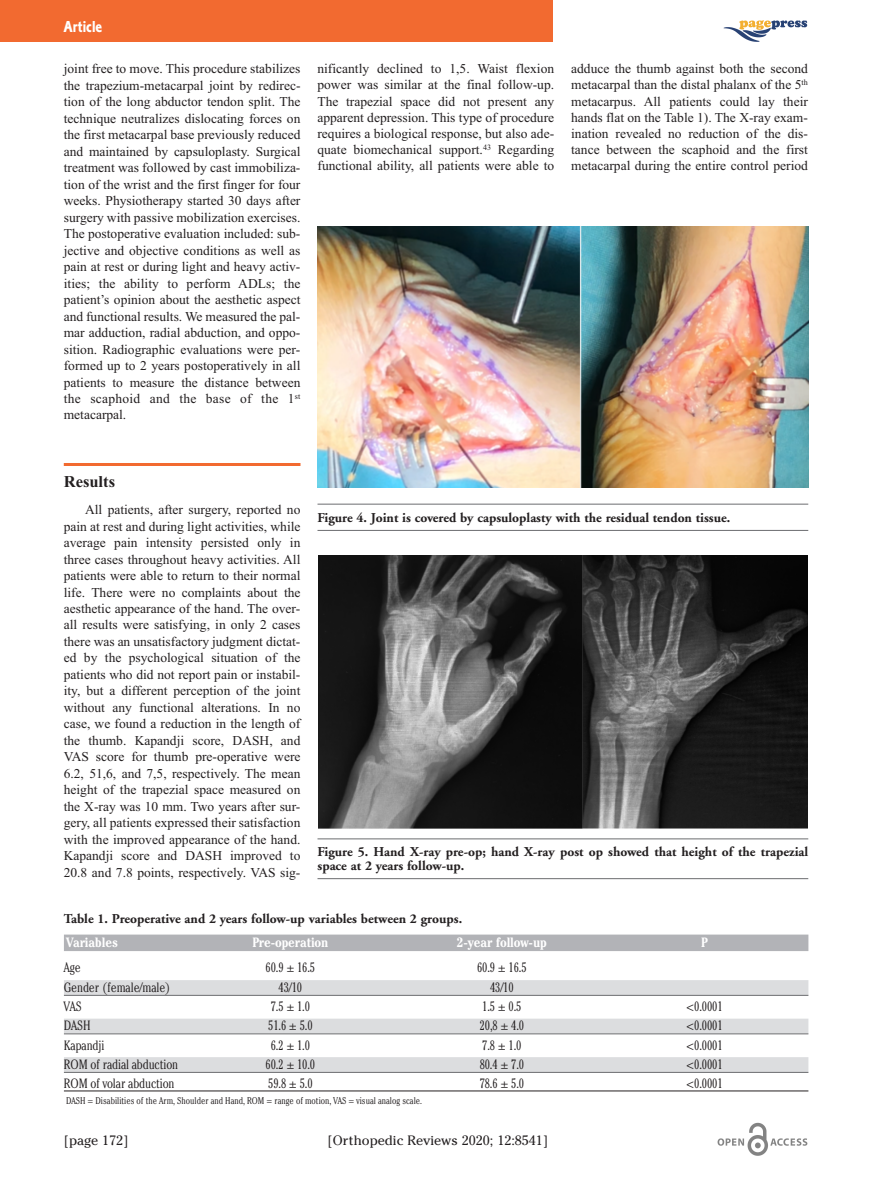
<style>
.page{position:relative;width:893px;height:1191px;background:#fff}
.page>*{position:absolute;margin:0;border:0;box-sizing:border-box;transform-origin:0 0}
.t1{font:700 16.5px "Times New Roman";color:#231f20}
.t2{font:16.5px "Corinthian Bold Condensed Plain";color:#fff}
.t3{font:13.5px/16.5px "Times New Roman";color:#231f20;text-align:justify}
.t4{font:700 13.5px/13.5px "Adobe Garamond";color:#231f20}
.t5{font:300 condensed 13.5px "Cheltenham";letter-spacing:-.01em;color:#231f20}
.t6{font:13.5px "Cheltenham";color:#231f20}
.t7{font:700 condensed 13.5px "Cheltenham";letter-spacing:-.01em;color:#fff}
.t8{font:300 condensed 9.75px "Cheltenham";color:#231f20}
</style>
<div class="page">
<hr style="left:64px;top:463px;width:236px;height:3px;background:#f26a30">
<div style="left:0;top:0;width:553px;height:42px;background:#f26a30"></div>
<img style="left:717px;top:1123px;width:91px;height:33px">
<img style="left:723px;top:20px;width:84px;height:22px">
<div style="left:64px;top:934px;width:744px;height:17px;background:#b2b3b7"></div>
<div style="left:64px;top:980px;width:744px;height:15px;background:#dcdddf"></div>
<hr style="left:64px;top:995px;width:744px;height:1px;background:#6c6d70">
<div style="left:64px;top:1018px;width:744px;height:15px;background:#dcdddf"></div>
<hr style="left:64px;top:1033px;width:744px;height:1px;background:#6c6d70">
<div style="left:64px;top:1057px;width:744px;height:15px;background:#dcdddf"></div>
<hr style="left:64px;top:1072px;width:744px;height:1px;background:#6c6d70">
<hr style="left:64px;top:1090px;width:744px;height:1px;background:#231f20">
<hr style="left:317px;top:504px;width:491px;height:1px;background:#6c6d70">
<hr style="left:317px;top:530px;width:491px;height:1px;background:#6c6d70">
<img style="left:317px;top:227px;width:491px;height:260px">
<hr style="left:317px;top:838px;width:491px;height:1px;background:#6c6d70">
<hr style="left:317px;top:878px;width:491px;height:1px;background:#6c6d70">
<img style="left:318px;top:555px;width:489px;height:273px">
<p class="t2" style="left:63px;top:21px;width:40px">Article</p>
<p class="t3" style="left:64px;top:60px;width:238px">joint free to move. This procedure stabilizes the trapezium-metacarpal joint by redirec&shy;tion of the long abductor tendon split. The technique neutralizes dislocating forces on the first metacarpal base previously reduced and maintained by capsuloplasty. Surgical treatment was followed by cast immobiliza&shy;tion of the wrist and the first finger for four weeks. Physiotherapy started 30 days after surgery with passive mobilization exercises.<br>The postoperative evaluation included: sub&shy;jective and objective conditions as well as pain at rest or during light and heavy activ&shy;ities; the ability to perform ADLs; the patient’s opinion about the aesthetic aspect and functional results. We measured the pal&shy;mar adduction, radial abduction, and oppo&shy;sition. Radiographic evaluations were per&shy;formed up to 2 years postoperatively in all patients to measure the distance between the scaphoid and the base of the 1<sup>st </sup>metacarpal.</p>
<p class="t3" style="left:317px;top:60px;width:238px">nificantly declined to 1,5. Waist flexion power was similar at the final follow-up.<br>The trapezial space did not present any apparent depression. This type of procedure requires a biological response, but also ade&shy;quate biomechanical support.<sup>43</sup> Regarding functional ability, all patients were able to</p>
<p class="t3" style="left:571px;top:60px;width:238px">adduce the thumb against both the second metacarpal than the distal phalanx of the 5<sup>th </sup>metacarpus. All patients could lay their hands flat on the Table 1). The X-ray exam&shy;ination revealed no reduction of the dis&shy;tance between the scaphoid and the first metacarpal during the entire control period</p>
<p class="t1" style="left:64px;top:472px;width:53px">Results</p>
<p class="t3" style="left:64px;top:501px;width:238px;text-indent:21px">All patients, after surgery, reported no pain at rest and during light activities, while average pain intensity persisted only in three cases throughout heavy activities. All patients were able to return to their normal life. There were no complaints about the aesthetic appearance of the hand. The over&shy;all results were satisfying, in only 2 cases there was an unsatisfactory judgment dictat&shy;ed by the psychological situation of the patients who did not report pain or instabil&shy;ity, but a different perception of the joint without any functional alterations. In no case, we found a reduction in the length of the thumb. Kapandji score, DASH, and VAS score for thumb pre-operative were 6.2, 51,6, and 7,5, respectively. The mean height of the trapezial space measured on the X-ray was 10 mm. Two years after sur&shy;gery, all patients expressed their satisfaction with the improved appearance of the hand.<br>Kapandji score and DASH improved to 20.8 and 7.8 points, respectively. VAS sig-</p>
<p class="t4" style="left:317px;top:511px;width:414px">Figure 4. Joint is covered by capsuloplasty with the residual tendon tissue.</p>
<p class="t4" style="left:317px;top:846px;width:492px">Figure 5. Hand X-ray pre-op; hand X-ray post op showed that height of the trapezial space at 2 years follow-up.</p>
<p class="t4" style="left:64px;top:913px;width:400px">Table 1. Preoperative and 2 years follow-up variables between 2 groups.</p>
<p class="t7" style="left:66px;top:937px;width:53px">Variables</p>
<p class="t7" style="left:252px;top:937px;width:78px">Pre-operation</p>
<p class="t7" style="left:457px;top:937px;width:91px">2-year follow-up</p>
<p class="t7" style="left:701px;top:937px;width:8px">P</p>
<p class="t5" style="left:64px;top:963px;width:19px">Age</p>
<p class="t5" style="left:266px;top:963px;width:51px">60.9 ± 16.5</p>
<p class="t5" style="left:477px;top:963px;width:51px">60.9 ± 16.5</p>
<p class="t5" style="left:64px;top:982px;width:108px">Gender (female/male)</p>
<p class="t5" style="left:279px;top:982px;width:25px">43/10</p>
<p class="t5" style="left:490px;top:982px;width:25px">43/10</p>
<p class="t5" style="left:64px;top:1001px;width:19px">VAS</p>
<p class="t5" style="left:271px;top:1001px;width:41px">7.5 ± 1.0</p>
<p class="t5" style="left:482px;top:1001px;width:41px">1.5 ± 0.5</p>
<p class="t5" style="left:686px;top:1001px;width:38px">&lt;0.0001</p>
<p class="t5" style="left:64px;top:1020px;width:28px">DASH</p>
<p class="t5" style="left:268px;top:1020px;width:46px">51.6 ± 5.0</p>
<p class="t5" style="left:480px;top:1020px;width:46px">20,8 ± 4.0</p>
<p class="t5" style="left:686px;top:1020px;width:38px">&lt;0.0001</p>
<p class="t5" style="left:64px;top:1040px;width:42px">Kapandji</p>
<p class="t5" style="left:271px;top:1040px;width:41px">6.2 ± 1.0</p>
<p class="t5" style="left:482px;top:1040px;width:41px">7.8 ± 1.0</p>
<p class="t5" style="left:686px;top:1040px;width:38px">&lt;0.0001</p>
<p class="t5" style="left:64px;top:1059px;width:116px">ROM of radial abduction</p>
<p class="t5" style="left:266px;top:1059px;width:51px">60.2 ± 10.0</p>
<p class="t5" style="left:480px;top:1059px;width:46px">80.4 ± 7.0</p>
<p class="t5" style="left:686px;top:1059px;width:38px">&lt;0.0001</p>
<p class="t5" style="left:64px;top:1078px;width:112px">ROM of volar abduction</p>
<p class="t5" style="left:268px;top:1078px;width:46px">59.8 ± 5.0</p>
<p class="t5" style="left:480px;top:1078px;width:46px">78.6 ± 5.0</p>
<p class="t5" style="left:686px;top:1078px;width:38px">&lt;0.0001</p>
<p class="t8" style="left:66px;top:1097px;width:358px">DASH = Disabilities of the Arm, Shoulder and Hand, ROM = range of motion, VAS = visual analog scale.</p>
<p class="t6" style="left:64px;top:1132px;width:66px">[page 172]</p>
<p class="t6" style="left:328px;top:1132px;width:222px">[Orthopedic Reviews 2020; 12:8541]</p>
</div>
